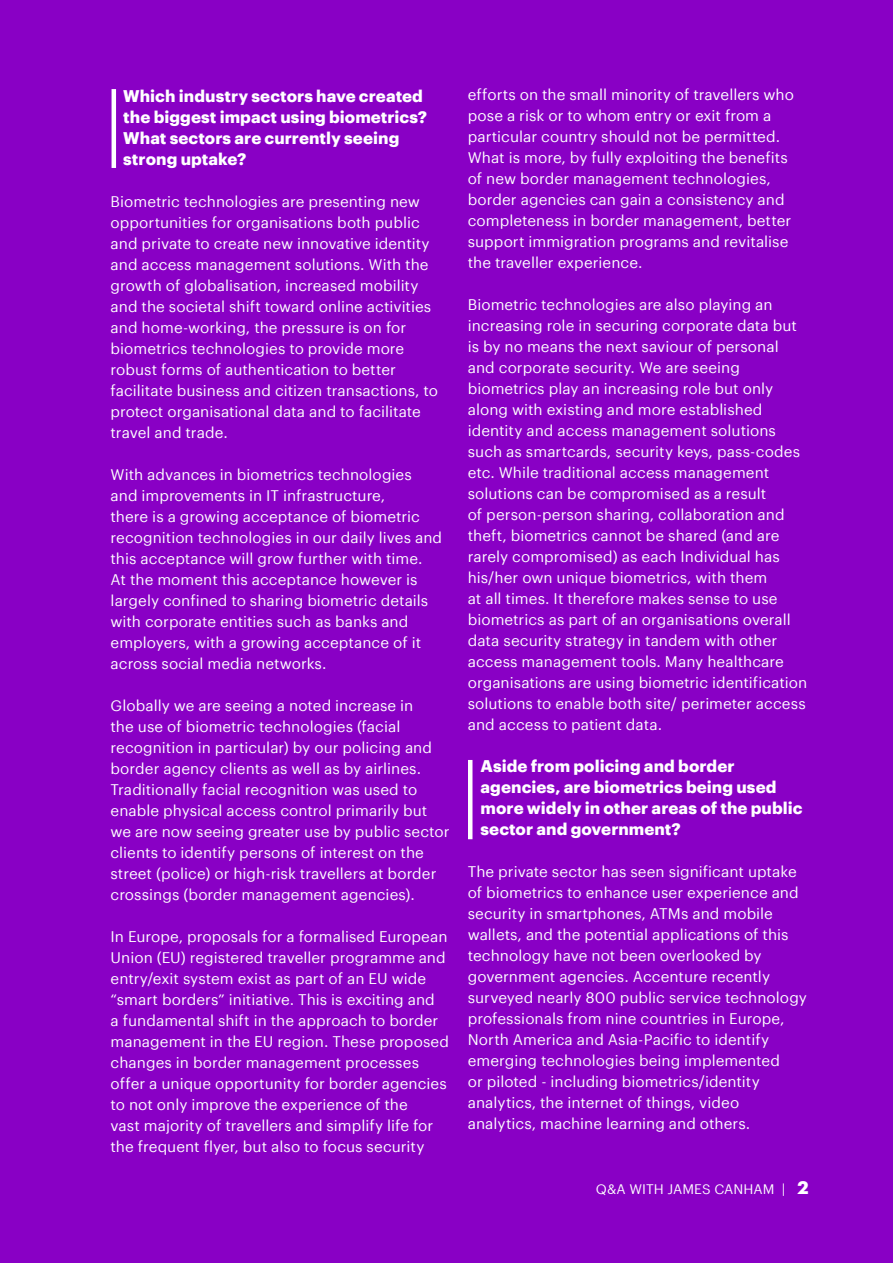
<style>
.page{position:relative;width:893px;height:1263px;background:#8900c5}
.page>*{position:absolute;margin:0;border:0;box-sizing:border-box;transform-origin:0 0}
.t1{font:700 16.5px/21px "Graphik";letter-spacing:.005em;color:#fff}
.t2{font:15px/21px "Graphik";letter-spacing:.005em;color:#fff}
.t3{font:13.5px "Graphik";letter-spacing:.005em;color:#fff}
.s1{font-weight:700;font-size:18px}
</style>
<div class="page">
<hr style="left:112px;top:89px;width:4px;height:79px;background:#fff">
<hr style="left:468px;top:760px;width:4px;height:79px;background:#fff">
<p class="t1" style="left:123px;top:84px;width:305px">Which industry sectors have created the biggest impact using biometrics?<br>What sectors are currently seeing strong uptake?</p>
<p class="t2" style="left:111px;top:189px;width:329px">Biometric technologies are presenting new opportunities for organisations both public and private to create new innovative identity and access management solutions. With the growth of globalisation, increased mobility and the societal shift toward online activities and home-working, the pressure is on for biometrics technologies to provide more robust forms of authentication to better facilitate business and citizen transactions, to protect organisational data and to facilitate travel and trade.</p>
<p class="t2" style="left:111px;top:462px;width:333px">With advances in biometrics technologies and improvements in IT infrastructure,<br>there is a growing acceptance of biometric recognition technologies in our daily lives and this acceptance will grow further with time.<br>At the moment this acceptance however is largely confined to sharing biometric details with corporate entities such as banks and employers, with a growing acceptance of it across social media networks.</p>
<p class="t2" style="left:111px;top:693px;width:341px">Globally we are seeing a noted increase in<br>the use of biometric technologies (facial recognition in particular) by our policing and border agency clients as well as by airlines.<br>Traditionally facial recognition was used to enable physical access control primarily but we are now seeing greater use by public sector clients to identify persons of interest on the street (police) or high-risk travellers at border crossings (border management agencies).</p>
<p class="t2" style="left:111px;top:924px;width:340px">In Europe, proposals for a formalised European Union (EU) registered traveller programme and entry/exit system exist as part of an EU wide “smart borders” initiative. This is exciting and<br>a fundamental shift in the approach to border management in the EU region. These proposed changes in border management processes offer a unique opportunity for border agencies to not only improve the experience of the<br>vast majority of travellers and simplify life for the frequent flyer, but also to focus security</p>
<p class="t2" style="left:468px;top:83px;width:328px">efforts on the small minority of travellers who pose a risk or to whom entry or exit from a particular country should not be permitted.<br>What is more, by fully exploiting the benefits of new border management technologies, border agencies can gain a consistency and completeness in border management, better support immigration programs and revitalise the traveller experience.</p>
<p class="t2" style="left:468px;top:293px;width:341px">Biometric technologies are also playing an increasing role in securing corporate data but is by no means the next saviour of personal and corporate security. We are seeing biometrics play an increasing role but only along with existing and more established identity and access management solutions such as smartcards, security keys, pass-codes etc. While traditional access management solutions can be compromised as a result<br>of person-person sharing, collaboration and theft, biometrics cannot be shared (and are rarely compromised) as each Individual has his/her own unique biometrics, with them<br>at all times. It therefore makes sense to use biometrics as part of an organisations overall data security strategy in tandem with other access management tools. Many healthcare organisations are using biometric identification solutions to enable both site/ perimeter access and access to patient data.</p>
<p class="t1" style="left:480px;top:754px;width:324px">Aside from policing and border agencies, are biometrics being used more widely in other areas of the public sector and government?</p>
<p class="t2" style="left:468px;top:860px;width:341px">The private sector has seen significant uptake of biometrics to enhance user experience and security in smartphones, ATMs and mobile wallets, and the potential applications of this technology have not been overlooked by government agencies. Accenture recently surveyed nearly 800 public service technology professionals from nine countries in Europe, North America and Asia-Pacific to identify emerging technologies being implemented<br>or piloted - including biometrics/identity analytics, the internet of things, video analytics, machine learning and others.</p>
<p class="t3" style="left:596px;top:1179px;width:214px">Q&amp;A WITH JAMES CANHAM | <span class="s1">2</span></p>
</div>
